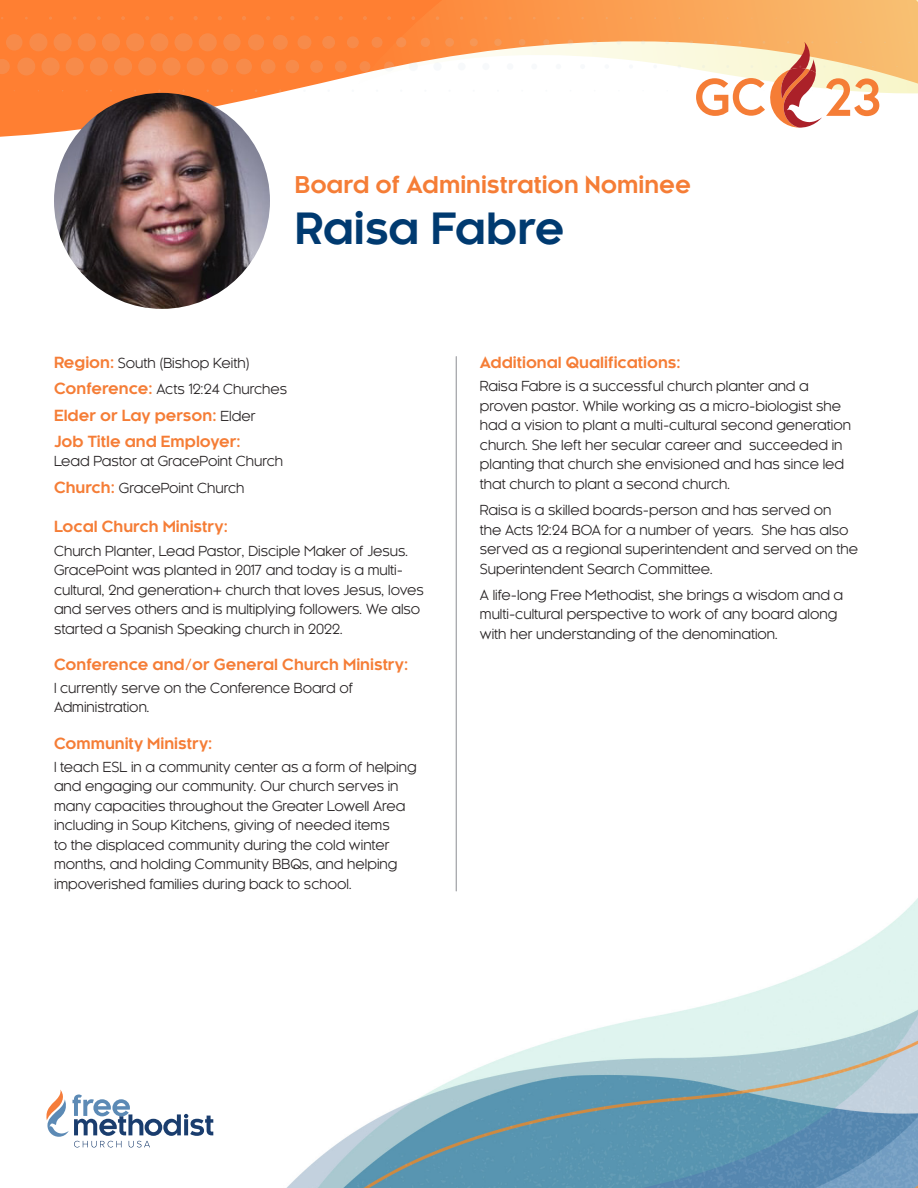
<style>
.page{position:relative;width:918px;height:1188px;background:#fff}
.page>*{position:absolute;margin:0;border:0;box-sizing:border-box;transform-origin:0 0}
.t1{font:700 42px "Kessel 105";letter-spacing:-.01em;color:#003a70}
.t2{font:700 22.5px "Kessel 105";color:#f57d36}
.DESCRIPTION{font:700 15px "Kessel 105";color:#f57d36}
.DESCRIPTION-2{font:13.5px/19.5px "Kessel 105";color:#231f20}
.s1{font-weight:700;font-size:15px;color:#f57d36}
.s2{font-weight:400;font-size:13.5px;color:#231f20}
</style>
<div class="page">
<img style="left:54px;top:160px;width:864px;height:1028px">
<svg style="left:46px;top:1090px;width:167px;height:57px"></svg>
<svg style="left:0;top:0;width:357px;height:159px;fill:#ff7f32"></svg>
<svg style="left:357px;top:0;width:561px;height:94px"></svg>
<svg style="left:73px;top:16px;width:3px;height:4px"></svg>
<svg style="left:97px;top:16px;width:4px;height:4px"></svg>
<svg style="left:121px;top:16px;width:4px;height:4px"></svg>
<svg style="left:145px;top:16px;width:4px;height:4px"></svg>
<svg style="left:169px;top:16px;width:5px;height:4px"></svg>
<svg style="left:193px;top:16px;width:5px;height:4px"></svg>
<svg style="left:218px;top:16px;width:4px;height:4px"></svg>
<svg style="left:242px;top:16px;width:4px;height:4px"></svg>
<svg style="left:266px;top:16px;width:4px;height:4px"></svg>
<svg style="left:290px;top:16px;width:5px;height:4px"></svg>
<svg style="left:314px;top:16px;width:5px;height:4px"></svg>
<svg style="left:339px;top:16px;width:4px;height:4px"></svg>
<svg style="left:363px;top:16px;width:4px;height:4px"></svg>
<svg style="left:387px;top:16px;width:4px;height:4px"></svg>
<svg style="left:411px;top:16px;width:4px;height:4px"></svg>
<svg style="left:436px;top:16px;width:3px;height:4px"></svg>
<svg style="left:460px;top:16px;width:3px;height:4px"></svg>
<div style="left:6px;top:34px;width:16px;height:17px;background:#f78b4a;border-radius:50%"></div>
<div style="left:29px;top:33px;width:18px;height:18px;background:#f78b4a;border-radius:50%"></div>
<div style="left:54px;top:33px;width:18px;height:18px;background:#f78b4a;border-radius:50%"></div>
<div style="left:78px;top:33px;width:18px;height:18px;background:#f78b4a;border-radius:50%"></div>
<div style="left:102px;top:33px;width:18px;height:18px;background:#f78b4a;border-radius:50%"></div>
<div style="left:126px;top:33px;width:18px;height:18px;background:#f78b4a;border-radius:50%"></div>
<div style="left:150px;top:33px;width:18px;height:18px;background:#f78b4a;border-radius:50%"></div>
<div style="left:174px;top:33px;width:19px;height:18px;background:#f78b4a;border-radius:50%"></div>
<div style="left:199px;top:33px;width:18px;height:18px;background:#f78b4a;border-radius:50%"></div>
<div style="left:223px;top:34px;width:18px;height:17px;background:#f78b4a;border-radius:50%"></div>
<div style="left:248px;top:34px;width:16px;height:16px;background:#f78b4a;border-radius:50%"></div>
<div style="left:273px;top:35px;width:15px;height:15px;background:#f78b4a;border-radius:50%"></div>
<div style="left:298px;top:35px;width:13px;height:14px;background:#f78b4a;border-radius:50%"></div>
<div style="left:322px;top:36px;width:13px;height:13px;background:#f78b4a;border-radius:50%"></div>
<div style="left:347px;top:36px;width:12px;height:12px;background:#f78b4a;border-radius:50%"></div>
<div style="left:372px;top:37px;width:11px;height:11px;background:#f78b4a;border-radius:50%"></div>
<div style="left:396px;top:37px;width:10px;height:10px;background:#f79050;border-radius:50%"></div>
<div style="left:421px;top:38px;width:9px;height:9px;background:#f79251;border-radius:50%"></div>
<div style="left:445px;top:38px;width:9px;height:9px;background:#f69454;border-radius:50%"></div>
<div style="left:470px;top:38px;width:8px;height:8px;background:#f69756;border-radius:50%"></div>
<div style="left:494px;top:39px;width:8px;height:7px;background:#f69a58;border-radius:50%"></div>
<div style="left:519px;top:39px;width:7px;height:7px;background:#f59c5c;border-radius:50%"></div>
<svg style="left:543px;top:39px;width:6px;height:6px"></svg>
<svg style="left:568px;top:40px;width:5px;height:5px"></svg>
<svg style="left:592px;top:40px;width:5px;height:5px"></svg>
<svg style="left:617px;top:40px;width:4px;height:5px"></svg>
<svg style="left:641px;top:40px;width:4px;height:4px"></svg>
<svg style="left:665px;top:40px;width:4px;height:4px"></svg>
<svg style="left:0;top:59px;width:10px;height:15px"></svg>
<div style="left:17px;top:58px;width:18px;height:18px;background:#f78b4a;border-radius:50%"></div>
<svg style="left:41px;top:57px;width:19px;height:19px"></svg>
<div style="left:66px;top:57px;width:18px;height:19px;background:#f78b4a;border-radius:50%"></div>
<div style="left:90px;top:57px;width:18px;height:19px;background:#f78b4a;border-radius:50%"></div>
<div style="left:114px;top:57px;width:18px;height:19px;background:#f78b4a;border-radius:50%"></div>
<div style="left:138px;top:57px;width:18px;height:19px;background:#f78b4a;border-radius:50%"></div>
<svg style="left:162px;top:57px;width:19px;height:19px"></svg>
<div style="left:187px;top:58px;width:18px;height:18px;background:#f78b4a;border-radius:50%"></div>
<div style="left:211px;top:58px;width:17px;height:17px;background:#f78b4a;border-radius:50%"></div>
<div style="left:236px;top:59px;width:16px;height:15px;background:#f78b4a;border-radius:50%"></div>
<div style="left:261px;top:59px;width:15px;height:15px;background:#f78b4a;border-radius:50%"></div>
<div style="left:286px;top:60px;width:13px;height:13px;background:#f78b4a;border-radius:50%"></div>
<div style="left:310px;top:60px;width:13px;height:13px;background:#f78b4a;border-radius:50%"></div>
<div style="left:335px;top:61px;width:12px;height:11px;background:#f78b4a;border-radius:50%"></div>
<div style="left:360px;top:61px;width:10px;height:11px;background:#f78b4a;border-radius:50%"></div>
<svg style="left:384px;top:61px;width:10px;height:11px"></svg>
<div style="left:409px;top:62px;width:9px;height:9px;background:#f7f9f6;border-radius:50%"></div>
<div style="left:433px;top:62px;width:9px;height:9px;background:#f7f9fb;border-radius:50%"></div>
<div style="left:458px;top:63px;width:8px;height:7px;background:#f7f9fb;border-radius:50%"></div>
<div style="left:482px;top:63px;width:7px;height:7px;background:#f7f9fb;border-radius:50%"></div>
<div style="left:507px;top:63px;width:6px;height:7px;background:#f7f9fb;border-radius:50%"></div>
<svg style="left:531px;top:64px;width:6px;height:6px"></svg>
<svg style="left:556px;top:64px;width:5px;height:5px"></svg>
<svg style="left:580px;top:64px;width:5px;height:5px"></svg>
<svg style="left:604px;top:64px;width:5px;height:5px"></svg>
<svg style="left:629px;top:64px;width:4px;height:5px"></svg>
<svg style="left:653px;top:65px;width:4px;height:3px"></svg>
<svg style="left:690px;top:41px;width:196px;height:87px"></svg>
<hr style="left:456px;top:356px;width:1px;height:535px;background:#a8a9ad">
<img style="left:54px;top:93px;width:216px;height:216px;border-radius:108px">
<p class="t2" style="left:295px;top:172px;width:398px">Board of Administration Nominee</p>
<p class="t1" style="left:295px;top:205px;width:271px">Raisa Fabre</p>
<p class="DESCRIPTION-2" style="left:54px;top:354px;width:197px"><span class="s1">Region:</span> South (Bishop Keith)</p>
<p class="DESCRIPTION-2" style="left:54px;top:380px;width:235px"><span class="s1">Conference:</span> Acts 12:24 Churches</p>
<p class="DESCRIPTION" style="left:54px;top:407px;width:203px">Elder or Lay person: <span class="s2">Elder</span></p>
<p class="DESCRIPTION" style="left:54px;top:433px;width:188px">Job Title and Employer:</p>
<p class="DESCRIPTION-2" style="left:54px;top:452px;width:231px">Lead Pastor at GracePoint Church</p>
<p class="DESCRIPTION-2" style="left:54px;top:478px;width:192px"><span class="s1">Church:</span> GracePoint Church</p>
<p class="DESCRIPTION" style="left:54px;top:518px;width:175px">Local Church Ministry:</p>
<p class="DESCRIPTION-2" style="left:54px;top:541px;width:371px">Church Planter, Lead Pastor, Disciple Maker of Jesus.<br>GracePoint was planted in 2017 and today is a multi&shy;cultural, 2nd generation+ church that loves Jesus, loves and serves others and is multiplying followers. We also started a Spanish Speaking church in 2022.</p>
<p class="DESCRIPTION" style="left:54px;top:656px;width:356px">Conference and/or General Church Ministry:</p>
<p class="DESCRIPTION-2" style="left:54px;top:678px;width:301px">I currently serve on the Conference Board of<br>Administration.</p>
<p class="DESCRIPTION" style="left:54px;top:735px;width:160px">Community Ministry:</p>
<p class="DESCRIPTION-2" style="left:54px;top:757px;width:364px">I teach ESL in a community center as a form of helping and engaging our community. Our church serves in many capacities throughout the Greater Lowell Area including in Soup Kitchens, giving of needed items<br>to the displaced community during the cold winter months, and holding Community BBQs, and helping impoverished families during back to school.</p>
<p class="DESCRIPTION" style="left:480px;top:354px;width:202px">Additional Qualifications:</p>
<p class="DESCRIPTION-2" style="left:480px;top:377px;width:373px">Raisa Fabre is a successful church planter and a proven pastor. While working as a micro-biologist she had a vision to plant a multi-cultural second generation church. She left her secular career and succeeded in planting that church she envisioned and has since led that church to plant a second church.</p>
<p class="DESCRIPTION-2" style="left:480px;top:500px;width:380px">Raisa is a skilled boards-person and has served on<br>the Acts 12:24 BOA for a number of years. She has also served as a regional superintendent and served on the Superintendent Search Committee.</p>
<p class="DESCRIPTION-2" style="left:480px;top:585px;width:365px">A life-long Free Methodist, she brings a wisdom and a multi-cultural perspective to work of any board along with her understanding of the denomination.</p>
</div>
